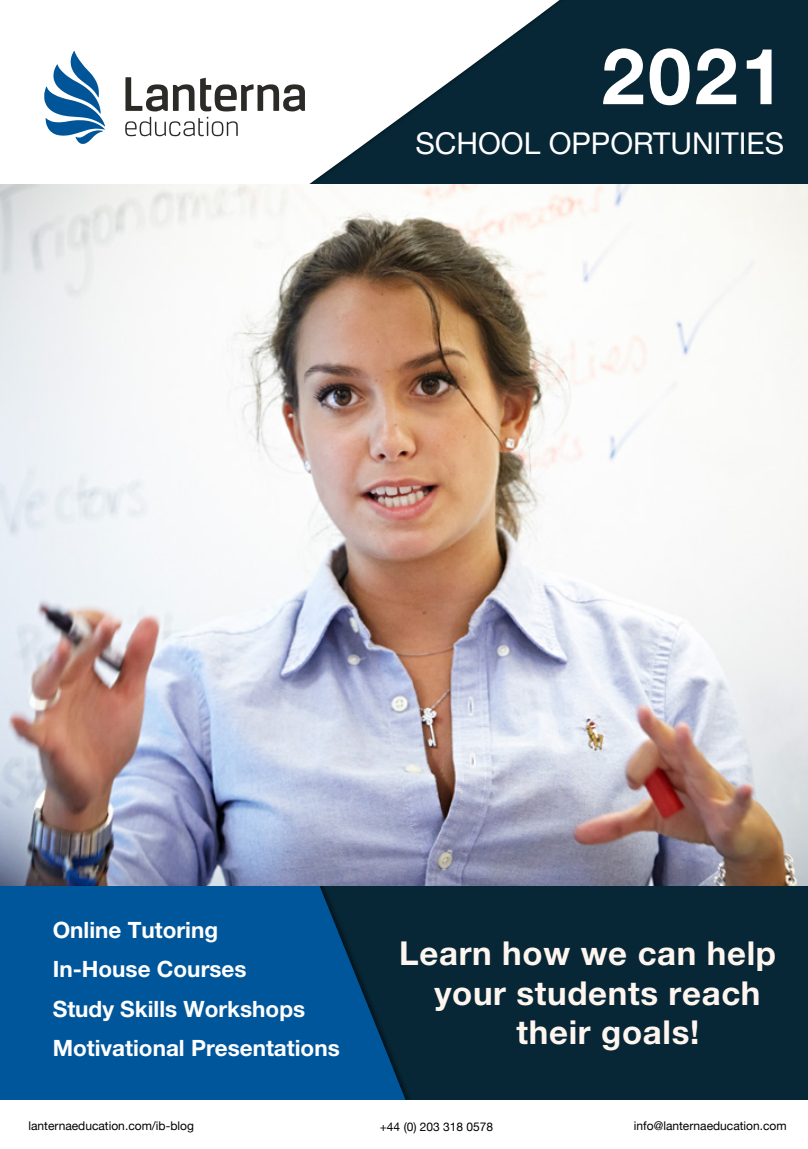
<style>
.page{position:relative;width:808px;height:1149px;background:#fff}
.page>*{position:absolute;margin:0;border:0;box-sizing:border-box;transform-origin:0 0}
.t1{font:700 78px "Helvetica Neue LT Std";color:#fff}
.t2{font:700 33px "Helvetica Neue LT Pro";letter-spacing:.02em;color:#fff5ef}
.t3{font:30px "Helvetica Neue";color:#fff}
.t4{font:700 22.5px/39px "Helvetica Neue LT Pro";color:#fff}
.t5{font:12px "Helvetica Neue";color:#000}
</style>
<div class="page">
<div style="left:0;top:884px;width:808px;height:264px;background:#072736"></div>
<svg style="left:0;top:884px;width:429px;height:215px;background:#024e8a"></svg>
<div style="left:0;top:1099px;width:808px;height:49px;background:#fff"></div>
<div style="left:0;top:0;width:808px;height:184px;background:#072736"></div>
<svg style="left:0;top:0;width:560px;height:184px;fill:#fff"></svg>
<svg style="left:44px;top:51px;width:61px;height:93px;background:#84adcd"></svg>
<svg style="left:125px;top:77px;width:180px;height:59px;background:#c5c4c4"></svg>
<img style="left:0;top:184px;width:808px;height:700px">
<h1 class="t1" style="left:601px;top:28px;width:184px">2021</h1>
<h3 class="t3" style="left:415px;top:125px;width:370px">SCHOOL OPPORTUNITIES</h3>
<p class="t4" style="left:53px;top:910px;width:289px">Online Tutoring<br>In-House Courses<br>Study Skills Workshops<br>Motivational Presentations</p>
<h2 class="t2" style="left:399px;top:932px;width:378px">Learn how we can help</h2>
<h2 class="t2" style="left:434px;top:972px;width:328px">your students reach</h2>
<h2 class="t2" style="left:517px;top:1011px;width:184px">their goals!</h2>
<p class="t5" style="left:29px;top:1118px;width:167px">lanternaeducation.com/ib-blog</p>
<p class="t5" style="left:380px;top:1118px;width:115px">+44 (0) 203 318 0578</p>
<p class="t5" style="left:634px;top:1118px;width:154px">info@lanternaeducation.com</p>
</div>
